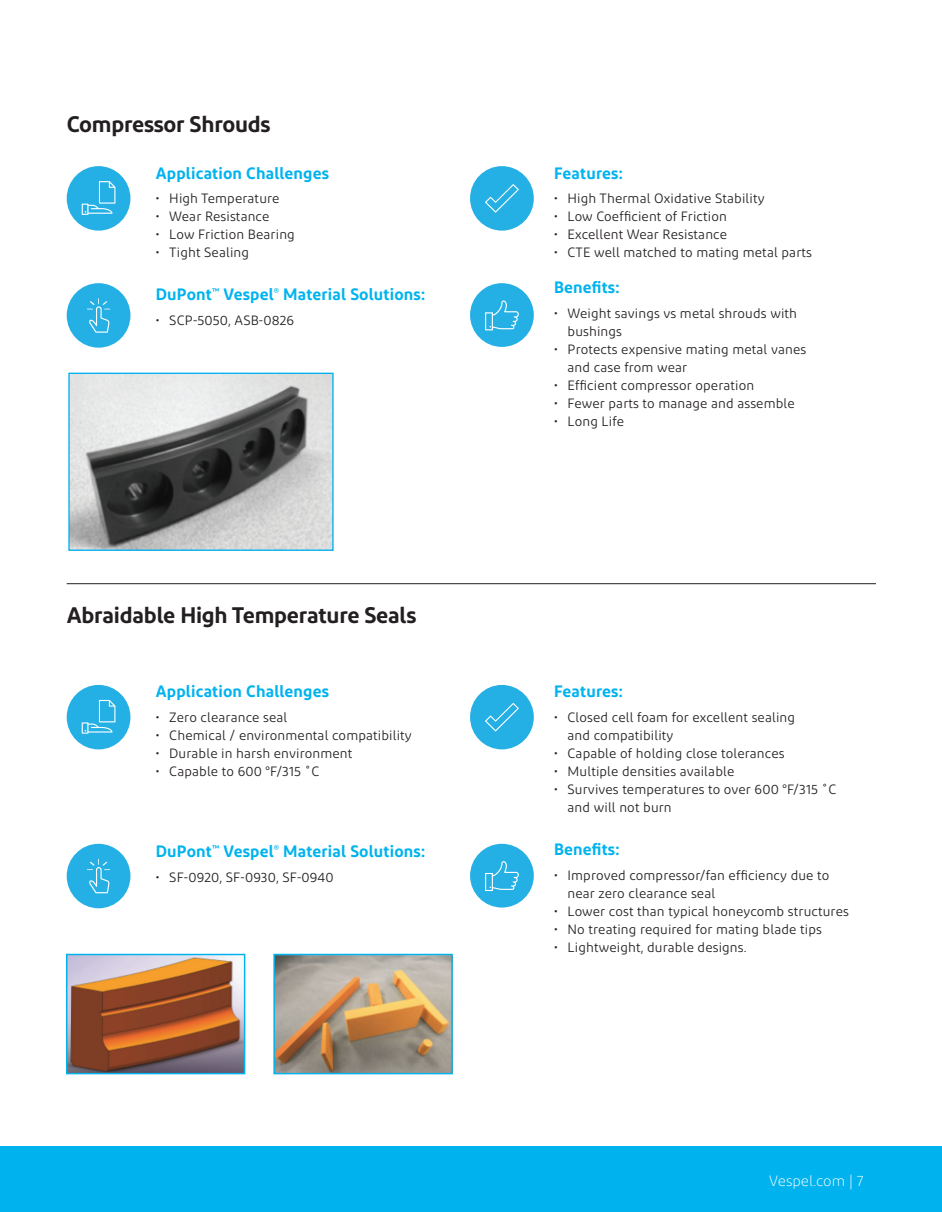
<style>
.page{position:relative;width:942px;height:1212px;background:#fff}
.page>*{position:absolute;margin:0;border:0;box-sizing:border-box;transform-origin:0 0}
.t1{font:600 22.5px "Diodrum";letter-spacing:-.01em;color:#231f20}
.t2{font:600 16.5px "Diodrum";letter-spacing:.01em;color:#00b3ef}
.t3{font:300 15px "Diodrum";color:#fff}
.t4{font:13.5px/18px "Diodrum";letter-spacing:.01em;color:#231f20}
</style>
<div class="page">
<div style="left:11px;top:1146px;width:931px;height:66px;background:#00b3ef"></div>
<div style="left:0;top:1146px;width:13px;height:66px;background:#00b3ef"></div>
<div style="left:67px;top:166px;width:63px;height:65px;background:#25b0e5;border-radius:50%"></div>
<svg style="left:82px;top:181px;width:33px;height:34px"></svg>
<div style="left:67px;top:685px;width:63px;height:64px;background:#25b0e5;border-radius:50%"></div>
<svg style="left:82px;top:700px;width:33px;height:34px"></svg>
<div style="left:67px;top:283px;width:63px;height:65px;background:#25b0e5;border-radius:50%"></div>
<svg style="left:87px;top:298px;width:23px;height:35px"></svg>
<div style="left:67px;top:844px;width:63px;height:64px;background:#25b0e5;border-radius:50%"></div>
<svg style="left:87px;top:859px;width:23px;height:34px"></svg>
<div style="left:470px;top:166px;width:64px;height:65px;background:#25b0e5;border-radius:50%"></div>
<svg style="left:485px;top:184px;width:34px;height:29px"></svg>
<div style="left:470px;top:685px;width:64px;height:64px;background:#25b0e5;border-radius:50%"></div>
<svg style="left:485px;top:703px;width:34px;height:28px"></svg>
<div style="left:470px;top:283px;width:64px;height:64px;background:#25b0e5;border-radius:50%"></div>
<svg style="left:485px;top:300px;width:34px;height:30px"></svg>
<div style="left:470px;top:844px;width:64px;height:64px;background:#25b0e5;border-radius:50%"></div>
<svg style="left:485px;top:861px;width:34px;height:30px"></svg>
<img style="left:70px;top:375px;width:262px;height:174px">
<div style="left:68px;top:373px;width:266px;height:178px;border:1px solid #00b3ef"></div>
<img style="left:68px;top:956px;width:175px;height:116px">
<div style="left:66px;top:954px;width:179px;height:120px;border:1px solid #00b3ef"></div>
<img style="left:275px;top:956px;width:176px;height:116px">
<div style="left:273px;top:954px;width:180px;height:120px;border:1px solid #00b3ef"></div>
<hr style="left:67px;top:583px;width:809px;height:1px;background:#231f20">
<h1 class="t1" style="left:67px;top:110px;width:205px">Compressor Shrouds</h1>
<p class="t2" style="left:156px;top:162px;width:175px">Application Challenges</p>
<p class="t4" style="left:156px;top:189px;width:125px">• High Temperature</p>
<p class="t4" style="left:156px;top:207px;width:115px">• Wear Resistance</p>
<p class="t4" style="left:156px;top:225px;width:141px">• Low Friction Bearing</p>
<p class="t4" style="left:156px;top:243px;width:95px">• Tight Sealing</p>
<p class="t2" style="left:156px;top:284px;width:271px">DuPont<sup>™</sup> Vespel<sup>®</sup> Material Solutions:</p>
<p class="t4" style="left:156px;top:311px;width:140px">• SCP-5050, ASB-0826</p>
<h1 class="t1" style="left:67px;top:600px;width:351px">Abraidable High Temperature Seals</h1>
<p class="t2" style="left:156px;top:681px;width:175px">Application Challenges</p>
<p class="t4" style="left:156px;top:708px;width:133px">• Zero clearance seal</p>
<p class="t4" style="left:156px;top:726px;width:257px">• Chemical / environmental compatibility</p>
<p class="t4" style="left:156px;top:744px;width:198px">• Durable in harsh environment</p>
<p class="t4" style="left:156px;top:762px;width:165px">• Capable to 600 °F/315 ˚C</p>
<p class="t2" style="left:156px;top:841px;width:271px">DuPont<sup>™</sup> Vespel<sup>®</sup> Material Solutions:</p>
<p class="t4" style="left:156px;top:868px;width:179px">• SF-0920, SF-0930, SF-0940</p>
<p class="t2" style="left:554px;top:162px;width:71px">Features:</p>
<p class="t4" style="left:554px;top:189px;width:212px">• High Thermal Oxidative Stability</p>
<p class="t4" style="left:554px;top:207px;width:174px">• Low Coefficient of Friction</p>
<p class="t4" style="left:554px;top:225px;width:174px">• Excellent Wear Resistance</p>
<p class="t4" style="left:554px;top:243px;width:259px">• CTE well matched to mating metal parts</p>
<p class="t2" style="left:554px;top:277px;width:67px">Benefits:</p>
<p class="t4" style="left:568px;top:304px;width:231px;text-indent:-14px">• Weight savings vs metal shrouds with bushings</p>
<p class="t4" style="left:568px;top:340px;width:240px;text-indent:-14px">• Protects expensive mating metal vanes and case from wear</p>
<p class="t4" style="left:554px;top:376px;width:202px">• Efficient compressor operation</p>
<p class="t4" style="left:554px;top:394px;width:242px">• Fewer parts to manage and assemble</p>
<p class="t4" style="left:554px;top:412px;width:72px">• Long Life</p>
<p class="t2" style="left:554px;top:681px;width:71px">Features:</p>
<p class="t4" style="left:568px;top:708px;width:229px;text-indent:-14px">• Closed cell foam for excellent sealing and compatibility</p>
<p class="t4" style="left:554px;top:744px;width:232px">• Capable of holding close tolerances</p>
<p class="t4" style="left:554px;top:762px;width:182px">• Multiple densities available</p>
<p class="t4" style="left:568px;top:780px;width:270px;text-indent:-14px">• Survives temperatures to over 600 °F/315 ˚C and will not burn</p>
<p class="t2" style="left:554px;top:838px;width:67px">Benefits:</p>
<p class="t4" style="left:568px;top:866px;width:263px;text-indent:-14px">• Improved compressor/fan efficiency due to near zero clearance seal</p>
<p class="t4" style="left:554px;top:902px;width:296px">• Lower cost than typical honeycomb structures</p>
<p class="t4" style="left:554px;top:920px;width:269px">• No treating required for mating blade tips</p>
<p class="t4" style="left:554px;top:938px;width:194px">• Lightweight, durable designs.</p>
<p class="t3" style="left:769px;top:1172px;width:96px">Vespel.com | 7</p>
</div>
